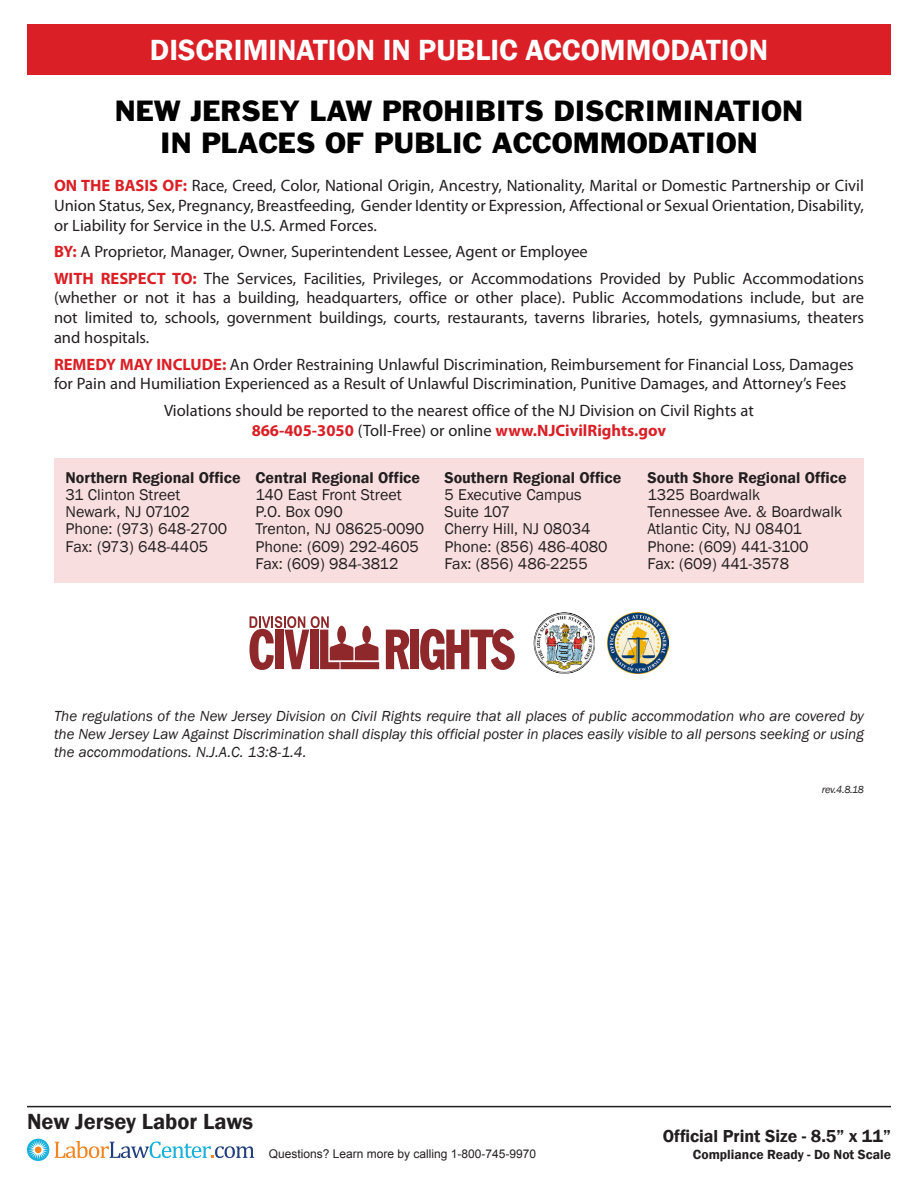
<style>
.page{position:relative;width:918px;height:1188px;background:#fff}
.page>*{position:absolute;margin:0;border:0;box-sizing:border-box;transform-origin:0 0}
.t1{font:600 30px "Franklin Gothic";color:#fff}
.Black_headline{font:27px/32.4px "Franklin Gothic";color:#000;text-align:center}
.t2{font:600 22.5px "Franklin Gothic";color:#231f20}
.t3{font:600 17.85px "Franklin Gothic";color:#231f20}
.t4{font:16.5px/19.8px "Myriad Pro";color:#231f20;text-align:justify}
.t5{font:16.05px "Franklin Gothic";color:#231f20}
.t6{font:600 16.05px "Franklin Gothic";color:#231f20}
.t7{font:italic 15px/18px "Franklin Gothic";color:#231f20;text-align:justify}
.t8{font:600 13.65px "Franklin Gothic";color:#231f20}
.t9{font:12px "Arial";color:#231f20}
.t10{font:italic 10.5px "Franklin Gothic";color:#231f20}
.s1{font-weight:700;color:#db1f25}
.s2{font-weight:700;color:#da1f26}
</style>
<div class="page">
<hr style="left:27px;top:1106px;width:864px;height:1px;background:#231f20">
<svg style="left:27px;top:1139px;width:22px;height:22px"></svg>
<div style="left:35px;top:1146px;width:7px;height:7px;background:#f58320;border-radius:50%"></div>
<svg style="left:55px;top:1141px;width:199px;height:17px"></svg>
<div style="left:27px;top:24px;width:864px;height:50px;background:#da1f26"></div>
<img style="left:607px;top:612px;width:62px;height:62px">
<svg style="left:386px;top:630px;width:23px;height:39px"></svg>
<div style="left:410px;top:630px;width:9px;height:39px;background:#8f282b"></div>
<svg style="left:420px;top:629px;width:95px;height:41px"></svg>
<svg style="left:249px;top:616px;width:130px;height:54px"></svg>
<div style="left:54px;top:458px;width:810px;height:125px;background:#f8dedf"></div>
<img style="left:537px;top:612px;width:54px;height:16px">
<img style="left:534px;top:628px;width:61px;height:32px">
<img style="left:539px;top:660px;width:51px;height:13px">
<p class="t1" style="left:150px;top:31px;width:620px">DISCRIMINATION IN PUBLIC ACCOMMODATION</p>
<p class="Black_headline" style="left:115px;top:94px;width:690px">NEW JERSEY LAW PROHIBITS DISCRIMINATION<br>IN PLACES OF PUBLIC ACCOMMODATION</p>
<p class="t4" style="left:54px;top:175px;width:811px"><span class="s1">ON THE BASIS OF:</span> Race, Creed, Color, National Origin, Ancestry, Nationality, Marital or Domestic Partnership or Civil Union Status, Sex, Pregnancy, Breastfeeding, Gender Identity or Expression, Affectional or Sexual Orientation, Disability, or Liability for Service in the U.S. Armed Forces.</p>
<p class="t4" style="left:54px;top:241px;width:535px"><span class="s1">BY:</span> A Proprietor, Manager, Owner, Superintendent Lessee, Agent or Employee</p>
<p class="t4" style="left:54px;top:268px;width:812px"><span class="s1">WITH RESPECT TO:</span> The Services, Facilities, Privileges, or Accommodations Provided by Public Accommodations (whether or not it has a building, headquarters, office or other place). Public Accommodations include, but are not limited to, schools, government buildings, courts, restaurants, taverns libraries, hotels, gymnasiums, theaters and hospitals.</p>
<p class="t4" style="left:54px;top:354px;width:801px"><span class="s1">REMEDY MAY INCLUDE:</span> An Order Restraining Unlawful Discrimination, Reimbursement for Financial Loss, Damages for Pain and Humiliation Experienced as a Result of Unlawful Discrimination, Punitive Damages, and Attorney’s Fees</p>
<p class="t4" style="left:164px;top:400px;width:591px;text-align:center">Violations should be reported to the nearest office of the NJ Division on Civil Rights at<br><span class="s2">866-405-3050</span> (Toll-Free) or online <span class="s2">www.NJCivilRights.gov</span></p>
<p class="t6" style="left:66px;top:468px;width:177px">Northern Regional Office</p>
<p class="t5" style="left:66px;top:485px;width:116px">31 Clinton Street</p>
<p class="t5" style="left:66px;top:502px;width:126px">Newark, NJ 07102</p>
<p class="t5" style="left:66px;top:519px;width:163px">Phone: (973) 648-2700</p>
<p class="t5" style="left:66px;top:536px;width:144px">Fax: (973) 648-4405</p>
<p class="t6" style="left:256px;top:468px;width:166px">Central Regional Office</p>
<p class="t5" style="left:256px;top:485px;width:148px">140 East Front Street</p>
<p class="t5" style="left:256px;top:502px;width:89px">P.O. Box 090</p>
<p class="t5" style="left:256px;top:519px;width:170px">Trenton, NJ 08625-0090</p>
<p class="t5" style="left:256px;top:536px;width:165px">Phone: (609) 292-4605</p>
<p class="t5" style="left:256px;top:554px;width:144px">Fax: (609) 984-3812</p>
<p class="t6" style="left:444px;top:468px;width:178px">Southern Regional Office</p>
<p class="t5" style="left:444px;top:485px;width:139px">5 Executive Campus</p>
<p class="t5" style="left:444px;top:502px;width:67px">Suite 107</p>
<p class="t5" style="left:444px;top:519px;width:148px">Cherry Hill, NJ 08034</p>
<p class="t5" style="left:444px;top:536px;width:165px">Phone: (856) 486-4080</p>
<p class="t5" style="left:444px;top:554px;width:145px">Fax: (856) 486-2255</p>
<p class="t6" style="left:648px;top:468px;width:201px">South Shore Regional Office</p>
<p class="t5" style="left:648px;top:485px;width:114px">1325 Boardwalk</p>
<p class="t5" style="left:648px;top:502px;width:196px">Tennessee Ave. &amp; Boardwalk</p>
<p class="t5" style="left:648px;top:519px;width:156px">Atlantic City, NJ 08401</p>
<p class="t5" style="left:648px;top:536px;width:163px">Phone: (609) 441-3100</p>
<p class="t5" style="left:648px;top:554px;width:143px">Fax: (609) 441-3578</p>
<p class="t7" style="left:54px;top:707px;width:811px">The regulations of the New Jersey Division on Civil Rights require that all places of public accommodation who are covered by the New Jersey Law Against Discrimination shall display this official poster in places easily visible to all persons seeking or using the accommodations. N.J.A.C. 13:8-1.4.</p>
<p class="t10" style="left:822px;top:783px;width:44px">rev.4.8.18</p>
<h3 class="t2" style="left:27px;top:1107px;width:228px">New Jersey Labor Laws</h3>
<p class="t9" style="left:269px;top:1146px;width:269px">Questions? Learn more by calling 1-800-745-9970</p>
<p class="t3" style="left:663px;top:1125px;width:230px">Official Print Size - 8.5” x 11”</p>
<p class="t8" style="left:693px;top:1146px;width:200px">Compliance Ready - Do Not Scale</p>
</div>
